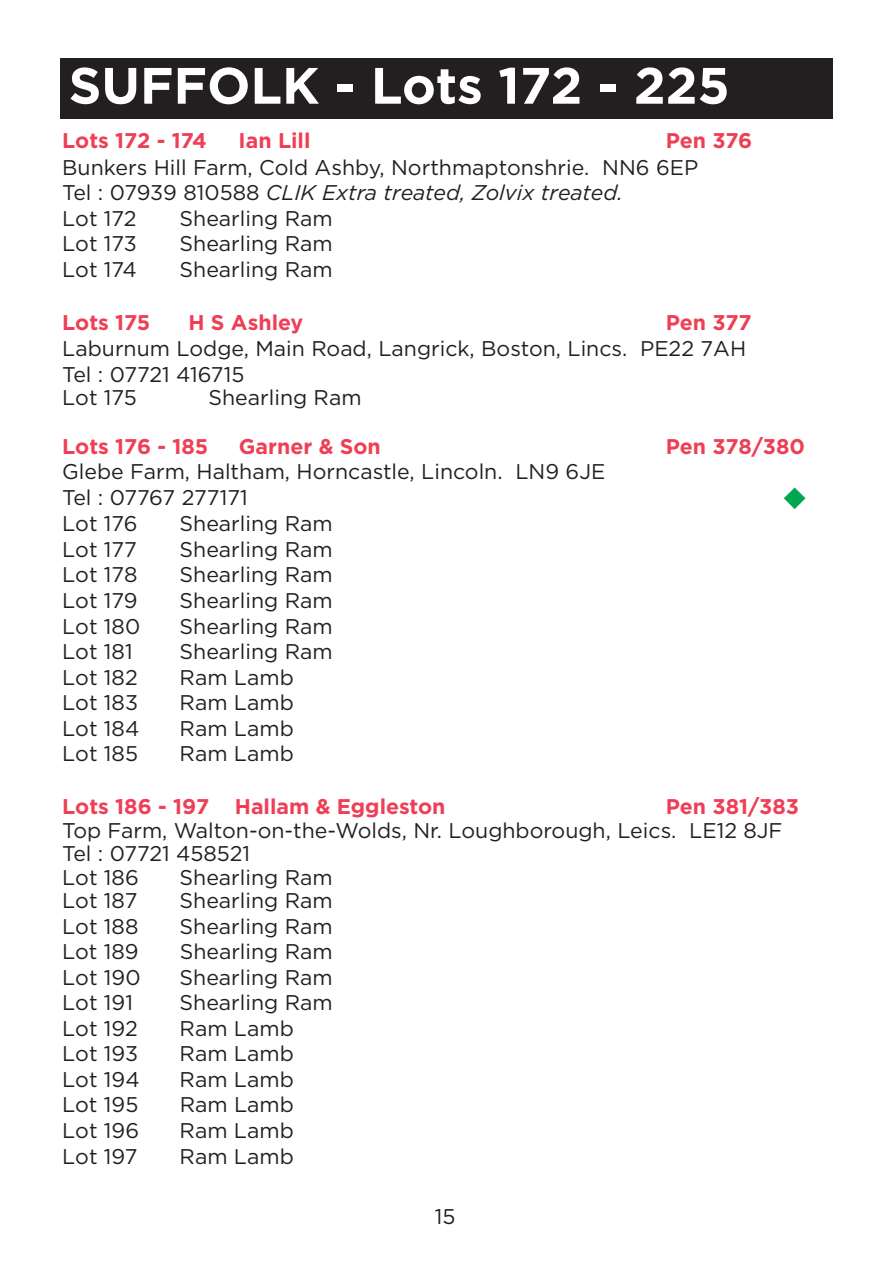
<style>
.page{position:relative;width:893px;height:1263px;background:#fff}
.page>*{position:absolute;margin:0;border:0;box-sizing:border-box;transform-origin:0 0}
.t1{font:700 51.15px "Gotham";color:#fff}
.t2{font:21.3px/25.5px "Gotham";color:#231f20}
.t3{font:700 21.3px "Gotham";color:#ef3f56}
.s1{font-style:italic}
</style>
<div class="page">
<div style="left:60px;top:58px;width:772px;height:61px;background:#231f20"></div>
<h1 class="t1" style="left:69px;top:67px;width:662px">SUFFOLK - Lots 172 - 225</h1>
<p class="t3" style="left:62px;top:133px;width:146px">Lots 172 - 174</p>
<p class="t3" style="left:239px;top:133px;width:73px">Ian Lill</p>
<p class="t3" style="left:666px;top:133px;width:88px">Pen 376</p>
<p class="t2" style="left:62px;top:156px;width:637px">Bunkers Hill Farm, Cold Ashby, Northmaptonshrie. NN6 6EP<br>Tel : 07939 810588 <span class="s1">CLIK Extra treated, Zolvix treated.<br></span>Lot 172</p>
<p class="t2" style="left:180px;top:207px;width:155px">Shearling Ram</p>
<p class="t2" style="left:62px;top:232px;width:76px">Lot 173</p>
<p class="t2" style="left:180px;top:232px;width:155px">Shearling Ram</p>
<p class="t2" style="left:62px;top:258px;width:76px">Lot 174</p>
<p class="t2" style="left:180px;top:258px;width:155px">Shearling Ram</p>
<p class="t3" style="left:62px;top:314px;width:90px">Lots 175</p>
<p class="t3" style="left:189px;top:314px;width:116px">H S Ashley</p>
<p class="t3" style="left:666px;top:314px;width:87px">Pen 377</p>
<p class="t2" style="left:62px;top:337px;width:685px">Laburnum Lodge, Main Road, Langrick, Boston, Lincs. PE22 7AH<br>Tel : 07721 416715</p>
<p class="t2" style="left:62px;top:386px;width:76px">Lot 175</p>
<p class="t2" style="left:208px;top:386px;width:155px">Shearling Ram</p>
<p class="t3" style="left:62px;top:438px;width:148px">Lots 176 - 185</p>
<p class="t3" style="left:239px;top:438px;width:144px">Garner &amp; Son</p>
<p class="t3" style="left:666px;top:438px;width:141px">Pen 378/380</p>
<p class="t2" style="left:62px;top:460px;width:545px">Glebe Farm, Haltham, Horncastle, Lincoln. LN9 6JE<br>Tel : 07767 277171</p>
<p class="t2" style="left:62px;top:512px;width:77px">Lot 176</p>
<p class="t2" style="left:180px;top:512px;width:155px">Shearling Ram</p>
<p class="t2" style="left:62px;top:538px;width:76px">Lot 177</p>
<p class="t2" style="left:180px;top:538px;width:155px">Shearling Ram</p>
<p class="t2" style="left:62px;top:564px;width:77px">Lot 178</p>
<p class="t2" style="left:180px;top:564px;width:155px">Shearling Ram</p>
<p class="t2" style="left:62px;top:589px;width:77px">Lot 179</p>
<p class="t2" style="left:180px;top:589px;width:155px">Shearling Ram</p>
<p class="t2" style="left:62px;top:615px;width:79px">Lot 180</p>
<p class="t2" style="left:180px;top:615px;width:155px">Shearling Ram</p>
<p class="t2" style="left:62px;top:640px;width:72px">Lot 181</p>
<p class="t2" style="left:180px;top:640px;width:155px">Shearling Ram</p>
<p class="t2" style="left:62px;top:666px;width:77px">Lot 182</p>
<p class="t2" style="left:180px;top:666px;width:116px">Ram Lamb</p>
<p class="t2" style="left:62px;top:691px;width:77px">Lot 183</p>
<p class="t2" style="left:180px;top:691px;width:116px">Ram Lamb</p>
<p class="t2" style="left:62px;top:717px;width:79px">Lot 184</p>
<p class="t2" style="left:180px;top:717px;width:116px">Ram Lamb</p>
<p class="t2" style="left:62px;top:742px;width:77px">Lot 185</p>
<p class="t2" style="left:180px;top:742px;width:116px">Ram Lamb</p>
<p class="t3" style="left:62px;top:799px;width:385px">Lots 186 - 197 Hallam &amp; Eggleston</p>
<p class="t3" style="left:666px;top:799px;width:135px">Pen 381/383</p>
<p class="t2" style="left:62px;top:820px;width:722px;line-height:23.4px">Top Farm, Walton-on-the-Wolds, Nr. Loughborough, Leics. LE12 8JF<br>Tel : 07721 458521<br>Lot 186</p>
<p class="t2" style="left:180px;top:866px;width:155px">Shearling Ram</p>
<p class="t2" style="left:62px;top:889px;width:77px">Lot 187</p>
<p class="t2" style="left:180px;top:889px;width:155px">Shearling Ram</p>
<p class="t2" style="left:62px;top:915px;width:78px">Lot 188</p>
<p class="t2" style="left:180px;top:915px;width:155px">Shearling Ram</p>
<p class="t2" style="left:62px;top:940px;width:78px">Lot 189</p>
<p class="t2" style="left:180px;top:940px;width:154px">Shearling Ram</p>
<p class="t2" style="left:62px;top:966px;width:80px">Lot 190</p>
<p class="t2" style="left:180px;top:966px;width:155px">Shearling Ram</p>
<p class="t2" style="left:62px;top:991px;width:72px">Lot 191</p>
<p class="t2" style="left:180px;top:991px;width:155px">Shearling Ram</p>
<p class="t2" style="left:62px;top:1017px;width:77px">Lot 192</p>
<p class="t2" style="left:180px;top:1017px;width:116px">Ram Lamb</p>
<p class="t2" style="left:62px;top:1042px;width:77px">Lot 193</p>
<p class="t2" style="left:180px;top:1042px;width:116px">Ram Lamb</p>
<p class="t2" style="left:62px;top:1068px;width:79px">Lot 194</p>
<p class="t2" style="left:180px;top:1068px;width:116px">Ram Lamb</p>
<p class="t2" style="left:62px;top:1094px;width:78px">Lot 195</p>
<p class="t2" style="left:180px;top:1094px;width:116px">Ram Lamb</p>
<p class="t2" style="left:62px;top:1119px;width:78px">Lot 196</p>
<p class="t2" style="left:180px;top:1119px;width:116px">Ram Lamb</p>
<p class="t2" style="left:62px;top:1145px;width:77px">Lot 197</p>
<p class="t2" style="left:180px;top:1145px;width:116px">Ram Lamb</p>
<p class="t2" style="left:435px;top:1205px;width:22px">15</p>
</div>
